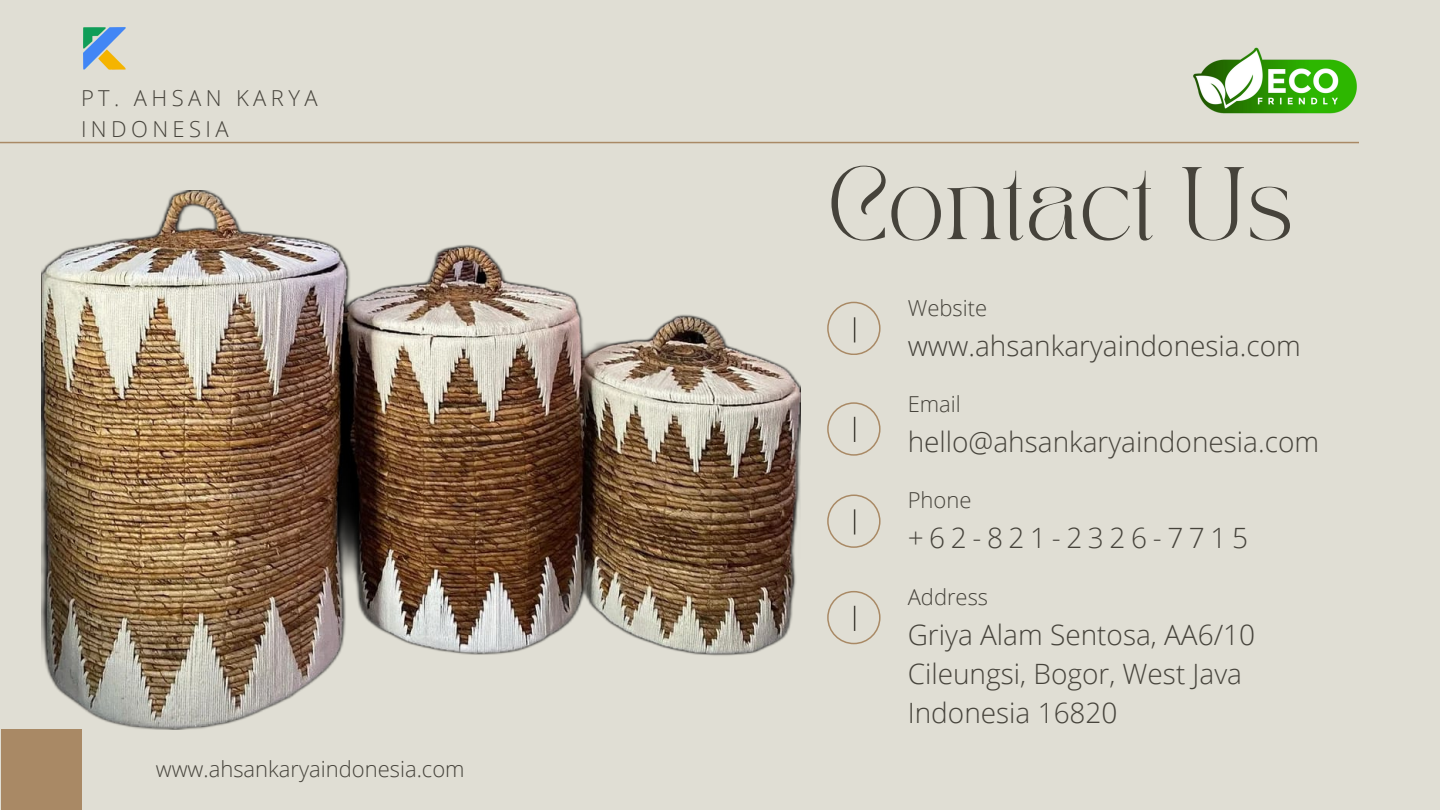
<style>
.page{position:relative;width:1440px;height:810px;background:#e0ded4}
.page>*{position:absolute;margin:0;border:0;box-sizing:border-box;transform-origin:0 0}
.t1{font:72px "TAN PEARL Regular";color:#46433b}
.t2{font:300 28px "Open Sans";color:#46433b}
.t3{font:300 28px "Open Sans";letter-spacing:.2em;color:#46433b}
.t4{font:300 22px "Open Sans";color:#46433b}
.t5{font:300 22px/30.8px "Open Sans";letter-spacing:.2em;color:#46433b}
</style>
<div class="page">
<img style="left:41px;top:191px;width:760px;height:538px">
<hr style="left:0;top:142px;width:1359px;height:1px;background:#a98965">
<img style="left:83px;top:27px;width:43px;height:43px">
<svg style="left:827px;top:302px;width:53px;height:53px"></svg>
<svg style="left:827px;top:402px;width:53px;height:54px"></svg>
<svg style="left:827px;top:494px;width:53px;height:54px"></svg>
<svg style="left:827px;top:591px;width:53px;height:53px"></svg>
<div style="left:1px;top:729px;width:81px;height:81px;background:#a98965"></div>
<img style="left:1193px;top:47px;width:164px;height:67px">
<p class="t5" style="left:81px;top:82px;width:238px">PT. AHSAN KARYA<br>INDONESIA</p>
<p class="t4" style="left:156px;top:753px;width:310px">www.ahsankaryaindonesia.com</p>
<p class="t1" style="left:827px;top:166px;width:469px">Contact Us</p>
<p class="t4" style="left:908px;top:292px;width:81px">Website</p>
<p class="t2" style="left:908px;top:326px;width:395px">www.ahsankaryaindonesia.com</p>
<p class="t4" style="left:908px;top:389px;width:55px">Email</p>
<p class="t2" style="left:908px;top:422px;width:413px">hello@ahsankaryaindonesia.com</p>
<p class="t4" style="left:908px;top:485px;width:65px">Phone</p>
<p class="t3" style="left:908px;top:518px;width:342px">+62-821-2326-7715</p>
<p class="t4" style="left:908px;top:581px;width:82px">Address</p>
<p class="t2" style="left:908px;top:615px;width:349px">Griya Alam Sentosa, AA6/10</p>
<p class="t2" style="left:908px;top:654px;width:336px">Cileungsi, Bogor, West Java</p>
<p class="t2" style="left:908px;top:693px;width:211px">Indonesia 16820</p>
</div>
